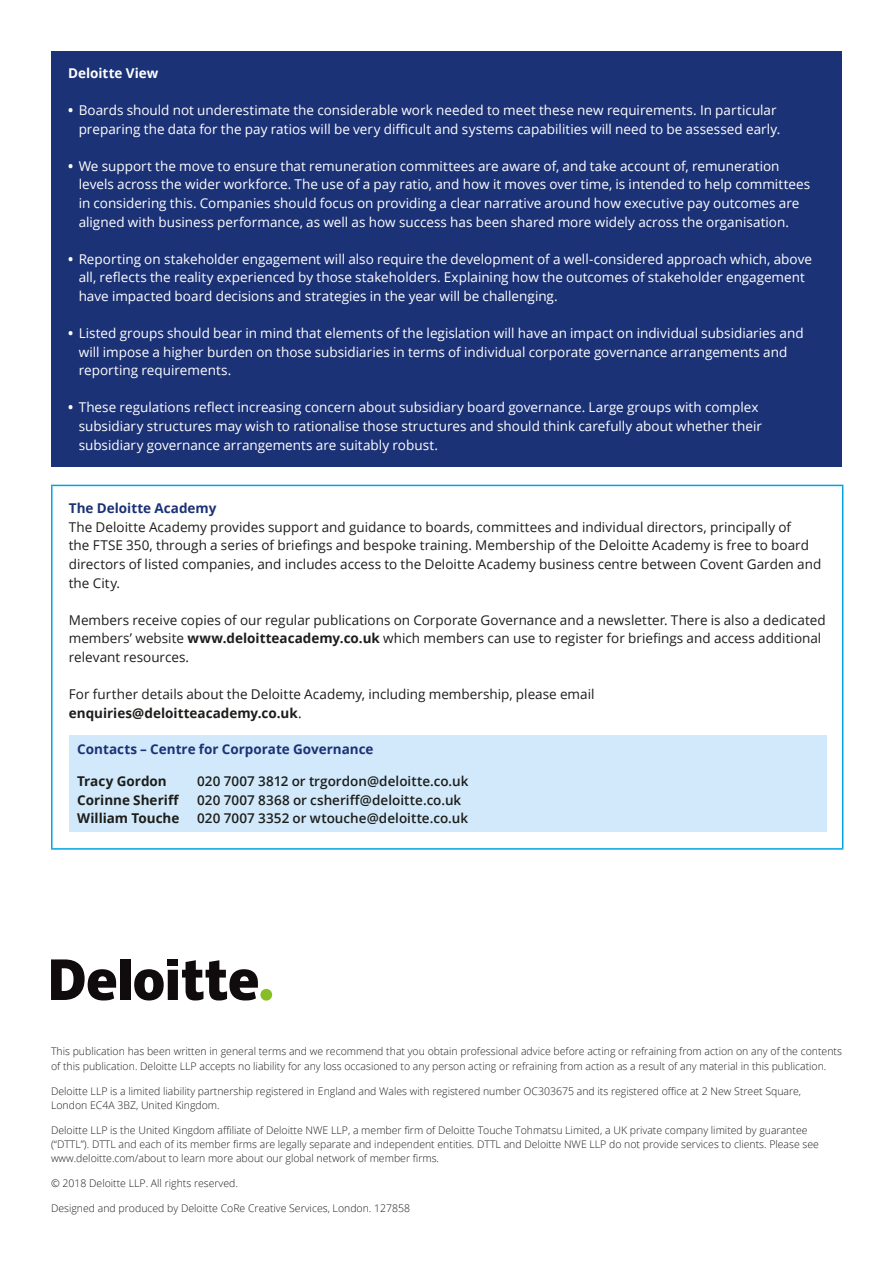
<style>
.page{position:relative;width:893px;height:1263px;background:#fff}
.page>*{position:absolute;margin:0;border:0;box-sizing:border-box;transform-origin:0 0}
.t1{font:13.5px/18.8px "Open Sans";color:#fff}
.Body_copy__9_12_5pt{font:13.5px/18.8px "Open Sans";color:#1d1d1b}
.Body_copy__8_5_12pt{font:600 13.5px "Open Sans";color:#1d1d1b}
.Body_copy__8_5_12pt-2{font:700 13.5px "Open Sans";color:#1d1d1b}
.Body_copy__8_5_12pt-3{font:700 13.5px "Open Sans";color:#1c3276}
.Subhead_A__8_5_12pt{font:700 13.5px "Open Sans";color:#1c3276}
.B_Head__BH{font:700 13.5px "Open Sans";color:#fff}
.t2{font:300 10.5px/14.2px "Open Sans";color:#1d1d1b}
.s1{font-weight:700}
</style>
<div class="page">
<div style="left:260px;top:989px;width:12px;height:11px;background:#87bd25;border-radius:50%"></div>
<div style="left:120px;top:959px;width:10px;height:41px;background:#100c0d"></div>
<div style="left:168px;top:959px;width:10px;height:7px;background:#100c0d"></div>
<svg style="left:134px;top:960px;width:124px;height:40px"></svg>
<svg style="left:51px;top:959px;width:65px;height:41px"></svg>
<div style="left:51px;top:51px;width:791px;height:416px;background:#1c3276"></div>
<hr style="left:51px;top:485px;width:792px;height:1px;background:#00a3e2">
<hr style="left:51px;top:486px;width:2px;height:362px;background:#00a3e2">
<hr style="left:842px;top:486px;width:1px;height:362px;background:#00a3e2">
<hr style="left:51px;top:848px;width:792px;height:2px;background:#00a3e2">
<div style="left:69px;top:735px;width:757px;height:97px;background:#d1e9fa"></div>
<p class="B_Head__BH" style="left:68px;top:64px;width:92px">Deloitte View</p>
<p class="t1" style="left:68px;top:100px;width:714px;text-align:right"><span class="s1">•</span> Boards should not underestimate the considerable work needed to meet these new requirements. In particular preparing the data for the pay ratios will be very difficult and systems capabilities will need to be assessed early.</p>
<p class="t1" style="left:79px;top:156px;width:733px;text-indent:-11px"><span class="s1">•</span> We support the move to ensure that remuneration committees are aware of, and take account of, remuneration levels across the wider workforce. The use of a pay ratio, and how it moves over time, is intended to help committees in considering this. Companies should focus on providing a clear narrative around how executive pay outcomes are aligned with business performance, as well as how success has been shared more widely across the organisation.</p>
<p class="t1" style="left:79px;top:249px;width:735px;text-indent:-11px"><span class="s1">•</span> Reporting on stakeholder engagement will also require the development of a well‑considered approach which, above all, reflects the reality experienced by those stakeholders. Explaining how the outcomes of stakeholder engagement have impacted board decisions and strategies in the year will be challenging.</p>
<p class="t1" style="left:79px;top:323px;width:726px;text-indent:-11px"><span class="s1">•</span> Listed groups should bear in mind that elements of the legislation will have an impact on individual subsidiaries and will impose a higher burden on those subsidiaries in terms of individual corporate governance arrangements and reporting requirements.</p>
<p class="t1" style="left:79px;top:397px;width:685px;text-indent:-11px"><span class="s1">•</span> These regulations reflect increasing concern about subsidiary board governance. Large groups with complex subsidiary structures may wish to rationalise those structures and should think carefully about whether their subsidiary governance arrangements are suitably robust.</p>
<p class="Subhead_A__8_5_12pt" style="left:69px;top:498px;width:149px">The Deloitte Academy</p>
<p class="Body_copy__9_12_5pt" style="left:69px;top:517px;width:754px">The Deloitte Academy provides support and guidance to boards, committees and individual directors, principally of<br>the FTSE 350, through a series of briefings and bespoke training. Membership of the Deloitte Academy is free to board directors of listed companies, and includes access to the Deloitte Academy business centre between Covent Garden and the City.</p>
<p class="Body_copy__9_12_5pt" style="left:69px;top:610px;width:758px">Members receive copies of our regular publications on Corporate Governance and a newsletter. There is also a dedicated members’ website <span class="s1">www.deloitteacademy.co.uk</span> which members can use to register for briefings and access additional relevant resources.</p>
<p class="Body_copy__9_12_5pt" style="left:69px;top:684px;width:527px">For further details about the Deloitte Academy, including membership, please email <span class="s1">enquiries@deloitteacademy.co.uk</span>.</p>
<p class="Body_copy__8_5_12pt-3" style="left:77px;top:740px;width:298px">Contacts – Centre for Corporate Governance</p>
<p class="Body_copy__8_5_12pt-2" style="left:77px;top:771px;width:91px">Tracy Gordon</p>
<p class="Body_copy__8_5_12pt" style="left:197px;top:772px;width:273px">020 7007 3812 or trgordon@deloitte.co.uk</p>
<p class="Body_copy__8_5_12pt-2" style="left:77px;top:790px;width:103px">Corinne Sheriff</p>
<p class="Body_copy__8_5_12pt" style="left:197px;top:790px;width:266px">020 7007 8368 or csheriff@deloitte.co.uk</p>
<p class="Body_copy__8_5_12pt-2" style="left:77px;top:809px;width:104px">William Touche</p>
<p class="Body_copy__8_5_12pt" style="left:197px;top:809px;width:272px">020 7007 3352 or wtouche@deloitte.co.uk</p>
<p class="t2" style="left:51px;top:1044px;width:792px">This publication has been written in general terms and we recommend that you obtain professional advice before acting or refraining from action on any of the contents of this publication. Deloitte LLP accepts no liability for any loss occasioned to any person acting or refraining from action as a result of any material in this publication.</p>
<p class="t2" style="left:51px;top:1083px;width:752px">Deloitte LLP is a limited liability partnership registered in England and Wales with registered number OC303675 and its registered office at 2 New Street Square,<br>London EC4A 3BZ, United Kingdom.</p>
<p class="t2" style="left:51px;top:1122px;width:769px">Deloitte LLP is the United Kingdom affiliate of Deloitte NWE LLP, a member firm of Deloitte Touche Tohmatsu Limited, a UK private company limited by guarantee (“DTTL”). DTTL and each of its member firms are legally separate and independent entities. DTTL and Deloitte NWE LLP do not provide services to clients. Please see www.deloitte.com/about to learn more about our global network of member firms.</p>
<p class="t2" style="left:51px;top:1176px;width:188px">© 2018 Deloitte LLP. All rights reserved.</p>
<p class="t2" style="left:51px;top:1201px;width:361px">Designed and produced by Deloitte CoRe Creative Services, London. 127858</p>
</div>
